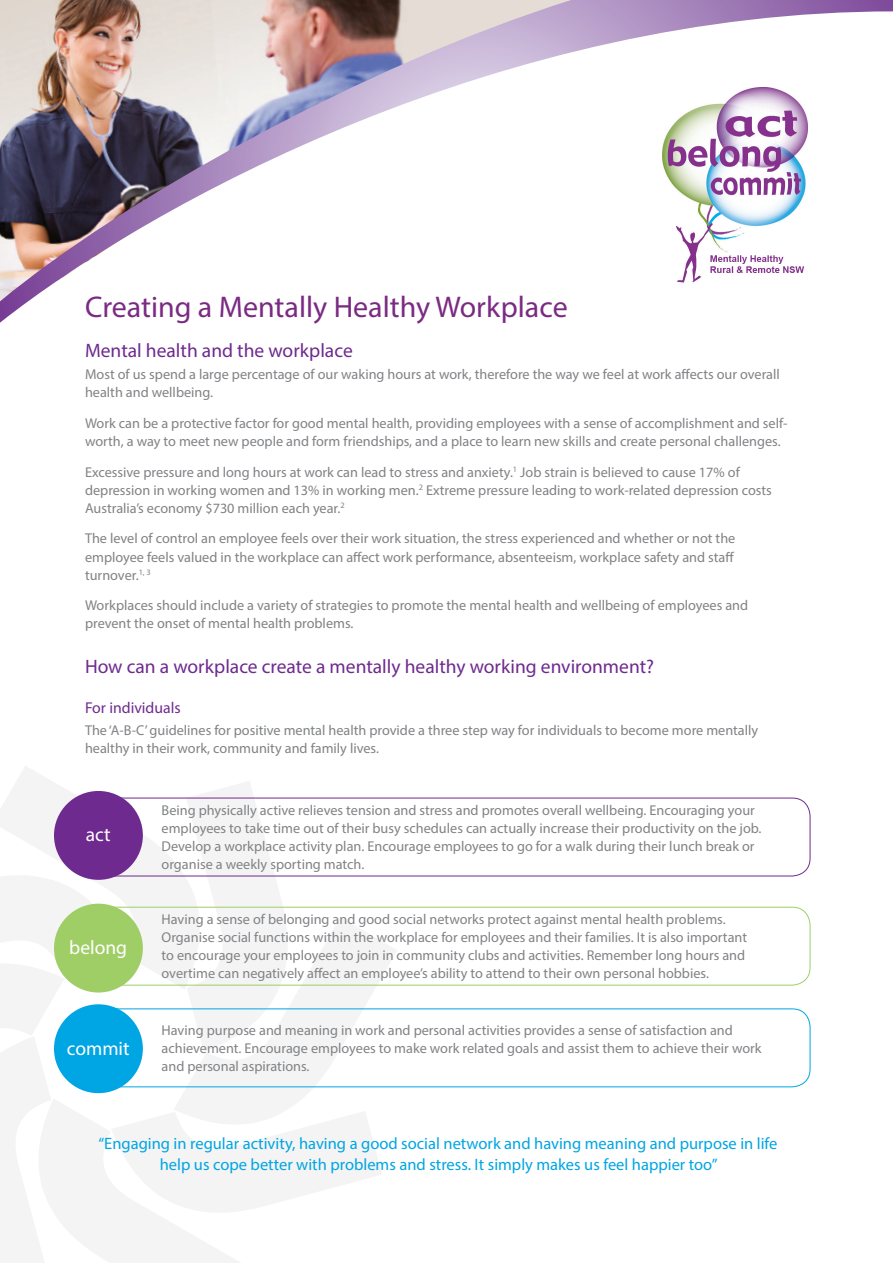
<style>
.page{position:relative;width:893px;height:1263px;background:#fff}
.page>*{position:absolute;margin:0;border:0;box-sizing:border-box;transform-origin:0 0}
.t1{font:30px "Myriad Pro";color:#7b2a83}
.t2{font:19.5px "Myriad Pro";color:#6e2a8e}
.t3{font:19.5px "Myriad Pro";color:#fff}
.t4{font:16.5px/21px "Myriad Pro";color:#00a5e3;text-align:center}
.t5{font:15.75px "Myriad Pro";color:#6e2a8e}
.t6{font:14.25px/18px "Myriad Pro";color:#808285}
</style>
<div class="page">
<svg style="left:382px;top:942px;width:16px;height:146px"></svg>
<svg style="left:0;top:766px;width:382px;height:497px"></svg>
<svg style="left:0;top:0;width:893px;height:323px"></svg>
<div style="left:54px;top:791px;width:89px;height:89px;background:#6e2a8e;border-radius:50%"></div>
<div style="left:84px;top:798px;width:726px;height:78px;border:1px solid #6e2a8e;border-radius:18px"></div>
<div style="left:84px;top:907px;width:726px;height:78px;border:1px solid #9fce66;border-radius:18px"></div>
<div style="left:84px;top:1008px;width:726px;height:79px;border:1px solid #00a5e3;border-radius:18px"></div>
<div style="left:54px;top:904px;width:89px;height:88px;background:#9fce66;border-radius:50%"></div>
<div style="left:54px;top:1004px;width:89px;height:89px;background:#00a5e3;border-radius:50%"></div>
<img style="left:662px;top:87px;width:146px;height:196px">
<p class="t1" style="left:85px;top:288px;width:484px">Creating a Mentally Healthy Workplace</p>
<p class="t2" style="left:85px;top:338px;width:269px">Mental health and the workplace</p>
<p class="t6" style="left:85px;top:365px;width:696px">Most of us spend a large percentage of our waking hours at work, therefore the way we feel at work affects our overall health and wellbeing.</p>
<p class="t6" style="left:85px;top:414px;width:704px">Work can be a protective factor for good mental health, providing employees with a sense of accomplishment and self&shy;worth, a way to meet new people and form friendships, and a place to learn new skills and create personal challenges.</p>
<p class="t6" style="left:85px;top:463px;width:688px">Excessive pressure and long hours at work can lead to stress and anxiety.<sup>1</sup> Job strain is believed to cause 17% of depression in working women and 13% in working men.<sup>2</sup> Extreme pressure leading to work-related depression costs<br>Australia’s economy $730 million each year.<sup>2</sup></p>
<p class="t6" style="left:85px;top:529px;width:652px;text-align:justify">The level of control an employee feels over their work situation, the stress experienced and whether or not the employee feels valued in the workplace can affect work performance, absenteeism, workplace safety and staff turnover.<sup>1,</sup> <sup>3</sup></p>
<p class="t6" style="left:85px;top:596px;width:665px">Workplaces should include a variety of strategies to promote the mental health and wellbeing of employees and prevent the onset of mental health problems.</p>
<p class="t2" style="left:85px;top:654px;width:571px">How can a workplace create a mentally healthy working environment?</p>
<p class="t5" style="left:85px;top:698px;width:97px">For individuals</p>
<p class="t6" style="left:85px;top:721px;width:675px">The ‘A-B-C’ guidelines for positive mental health provide a three step way for individuals to become more mentally healthy in their work, community and family lives.</p>
<p class="t3" style="left:86px;top:822px;width:26px">act</p>
<p class="t3" style="left:69px;top:935px;width:59px">belong</p>
<p class="t3" style="left:67px;top:1037px;width:64px">commit</p>
<p class="t6" style="left:162px;top:801px;width:601px">Being physically active relieves tension and stress and promotes overall wellbeing. Encouraging your employees to take time out of their busy schedules can actually increase their productivity on the job.<br>Develop a workplace activity plan. Encourage employees to go for a walk during their lunch break or organise a weekly sporting match.</p>
<p class="t6" style="left:162px;top:910px;width:587px">Having a sense of belonging and good social networks protect against mental health problems.<br>Organise social functions within the workplace for employees and their families. It is also important to encourage your employees to join in community clubs and activities. Remember long hours and overtime can negatively affect an employee’s ability to attend to their own personal hobbies.</p>
<p class="t6" style="left:162px;top:1021px;width:601px">Having purpose and meaning in work and personal activities provides a sense of satisfaction and achievement. Encourage employees to make work related goals and assist them to achieve their work and personal aspirations.</p>
<p class="t4" style="left:98px;top:1132px;width:680px">“Engaging in regular activity, having a good social network and having meaning and purpose in life help us cope better with problems and stress. It simply makes us feel happier too”</p>
</div>
